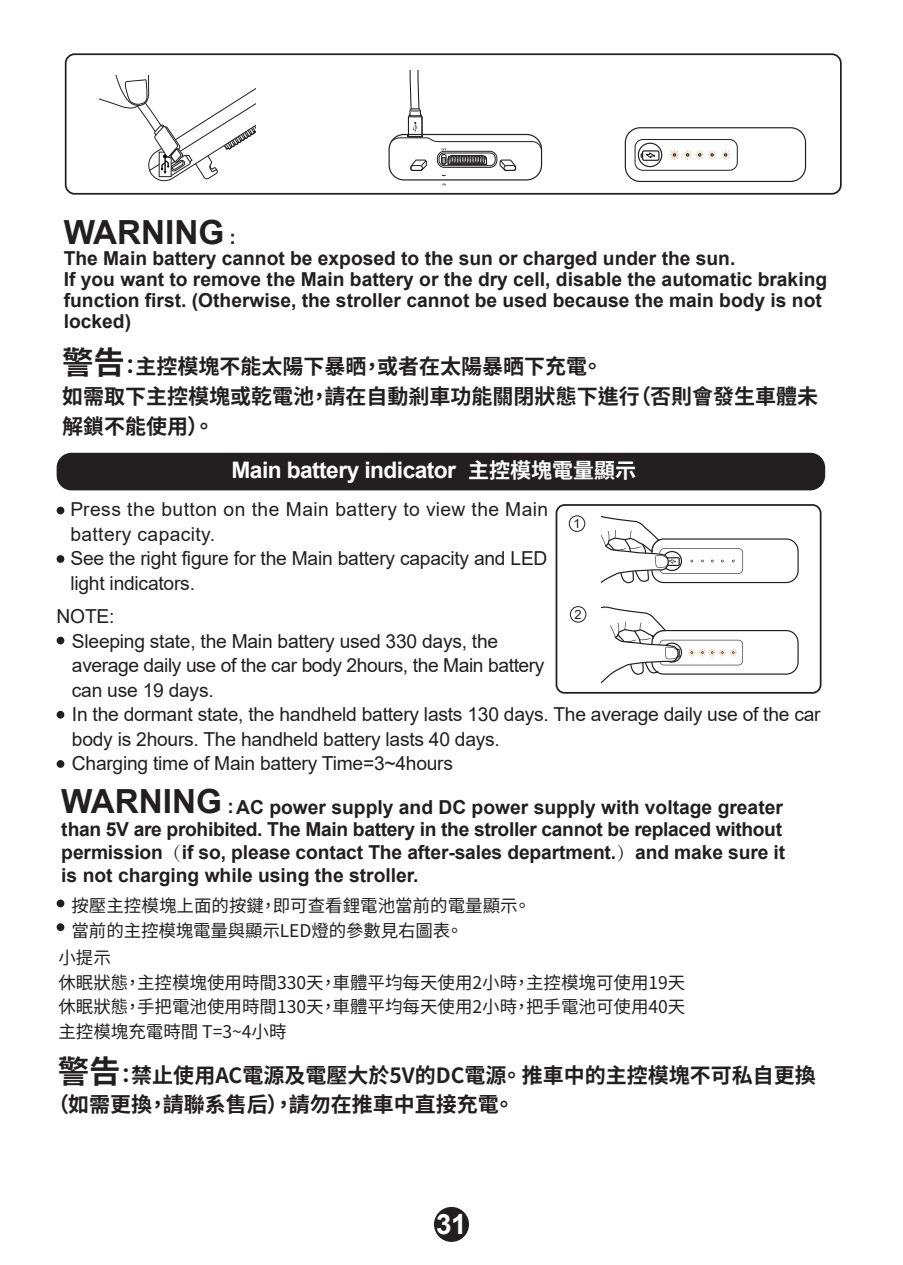
<style>
.page{position:relative;width:903px;height:1265px;background:#fff}
.page>*{position:absolute;margin:0;border:0;box-sizing:border-box;transform-origin:0 0}
.t1{font:700 33.25px "Arial";color:#231f20}
.t2{font:700 28px "Arial";color:#fff}
.t3{font:700 22.75px "Arial";letter-spacing:-.025em;color:#fff}
.t4{font:700 21px/29.8px "Source Han Sans TC";color:#231f20}
.t5{font:700 19.25px/21px "Arial";color:#231f20}
.t6{font:19.25px/24.5px "Arial";letter-spacing:-.015em;color:#231f20}
.t7{font:17.5px/24.5px "Source Han Sans TC";color:#231f20}
.t8{font:12.78px "Arial";color:#231f20}
.s1{font-size:19.25px}
.s2{font-size:31.5px}
.s3{font-family:"Source Han Sans TC";font-size:21px}
.s4{font-family:"Adobe Song Std";font-weight:300}
</style>
<div class="page">
<div style="left:57px;top:453px;width:768px;height:37px;background:#231f20;border-radius:15px"></div>
<div style="left:569px;top:515px;width:16px;height:17px;border:1px solid #231f20;border-radius:50%"></div>
<div style="left:556px;top:504px;width:265px;height:190px;border:2px solid #231f20;border-radius:8px"></div>
<div style="left:570px;top:606px;width:16px;height:17px;border:1px solid #231f20;border-radius:50%"></div>
<svg style="left:601px;top:515px;width:198px;height:179px"></svg>
<div style="left:434px;top:1207px;width:35px;height:35px;background:#231f20;border-radius:50%"></div>
<svg style="left:100px;top:76px;width:155px;height:106px"></svg>
<div style="left:625px;top:127px;width:181px;height:55px;border:1px solid #231f20;border-radius:15px"></div>
<div style="left:635px;top:139px;width:102px;height:32px;border:1px solid #231f20;border-radius:8px"></div>
<svg style="left:638px;top:143px;width:24px;height:24px"></svg>
<div style="left:638px;top:143px;width:24px;height:24px;border:1px solid #231f20;border-radius:50%"></div>
<div style="left:642px;top:150px;width:17px;height:11px;border:1px solid #231f20;border-radius:2px"></div>
<svg style="left:640px;top:152px;width:17px;height:7px"></svg>
<svg style="left:670px;top:150px;width:60px;height:10px"></svg>
<div style="left:65px;top:53px;width:777px;height:142px;border:2px solid #231f20;border-radius:9px"></div>
<div style="left:388px;top:134px;width:154px;height:47px;border:1px solid #231f20;border-radius:15px"></div>
<svg style="left:390px;top:71px;width:152px;height:105px"></svg>
<div style="left:57px;top:507px;width:7px;height:7px;background:#231f20;border-radius:50%"></div>
<div style="left:57px;top:555px;width:7px;height:8px;background:#231f20;border-radius:50%"></div>
<div style="left:57px;top:900px;width:7px;height:7px;background:#231f20;border-radius:50%"></div>
<div style="left:57px;top:923px;width:7px;height:8px;background:#231f20;border-radius:50%"></div>
<div style="left:57px;top:637px;width:7px;height:7px;background:#231f20;border-radius:50%"></div>
<div style="left:57px;top:711px;width:7px;height:8px;background:#231f20;border-radius:50%"></div>
<div style="left:57px;top:760px;width:7px;height:8px;background:#231f20;border-radius:50%"></div>
<h1 class="t1" style="left:64px;top:208px;width:174px">WARNING <span class="s1">:</span></h1>
<p class="t5" style="left:64px;top:247px;width:765px">The Main battery cannot be exposed to the sun or charged under the sun.<br>If you want to remove the Main battery or the dry cell, disable the automatic braking function first. (Otherwise, the stroller cannot be used because the main body is not locked)</p>
<p class="t4" style="left:62px;top:352px;width:757px"><span class="s2">警告</span>：主控模塊不能太陽下暴晒，或者在太陽暴晒下充電。<br>如需取下主控模塊或乾電池，請在自動剎車功能關閉狀態下進行（否則會發生車體未解鎖不能使用）。</p>
<p class="t3" style="left:232px;top:454px;width:406px">Main battery indicator <span class="s3">主控模塊電量顯示</span></p>
<p class="t6" style="left:70px;top:497px;width:479px">Press the button on the Main battery to view the Main battery capacity.<br>See the right figure for the Main battery capacity and LED light indicators.</p>
<p class="t8" style="left:573px;top:515px;width:9px">1</p>
<p class="t6" style="left:72px;top:604px;width:750px;text-indent:-15px">NOTE:<br>Sleeping state, the Main battery used 330 days, the<br>average daily use of the car body 2hours, the Main battery<br>can use 19 days.<br>In the dormant state, the handheld battery lasts 130 days. The average daily use of the car body is 2hours. The handheld battery lasts 40 days.<br>Charging time of Main battery Time=3~4hours</p>
<p class="t8" style="left:574px;top:605px;width:9px">2</p>
<h1 class="t1" style="left:61px;top:777px;width:174px">WARNING <span class="s1">:</span></h1>
<p class="t5" style="left:61px;top:817px;width:725px;line-height:23.1px">than 5V are prohibited. The Main battery in the stroller cannot be replaced without permission<span class="s4">（</span>if so, please contact The after-sales department.<span class="s4">）</span>and make sure it is not charging while using the stroller.</p>
<p class="t5" style="left:236px;top:797px;width:548px">AC power supply and DC power supply with voltage greater</p>
<p class="t7" style="left:71px;top:894px;width:461px">按壓主控模塊上面的按鍵，即可查看鋰電池當前的電量顯示。當前的主控模塊電量與顯示LED燈的參數見右圖表。</p>
<p class="t7" style="left:58px;top:946px;width:629px">小提示<br>休眠狀態，主控模塊使用時間330天，車體平均每天使用2小時，主控模塊可使用19天休眠狀態，手把電池使用時間130天，車體平均每天使用2小時，把手電池可使用40天主控模塊充電時間 T=3~4小時</p>
<p class="t4" style="left:48px;top:1060px;width:769px;text-indent:10px"><span class="s2">警告</span>：禁止使用AC電源及電壓大於5V的DC電源。 推車中的主控模塊不可私自更換（如需更換，請聯系售后），請勿在推車中直接充電。</p>
<h2 class="t2" style="left:436px;top:1205px;width:32px">31</h2>
</div>
